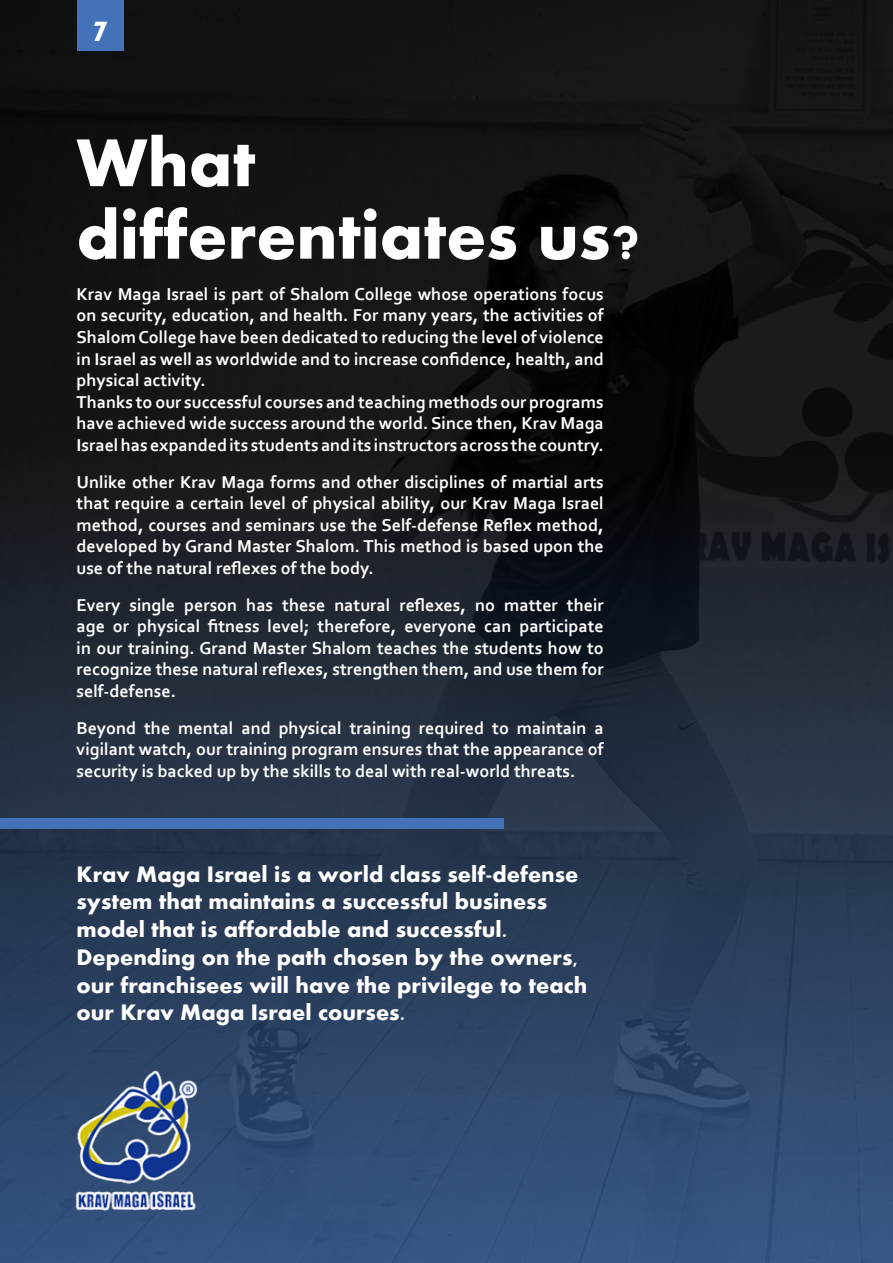
<style>
.page{position:relative;width:893px;height:1263px;background:#fff}
.page>*{position:absolute;margin:0;border:0;box-sizing:border-box;transform-origin:0 0}
.t1{font:700 70.05px/72.4px "Aharoni";color:#fff}
.t2{font:700 42.6px "Aharoni";color:#fff}
.t3{font:700 23.1px/27.8px "Aharoni";color:#fff}
.t4{font:700 18px/21.6px "Corbel";color:#fff;text-align:justify}
</style>
<div class="page">
<img style="left:0;top:0;width:893px;height:1263px">
<div style="left:0;top:819px;width:504px;height:10px;background:#4372b8"></div>
<img style="left:72px;top:1066px;width:129px;height:150px">
<div style="left:77px;top:0;width:47px;height:50px;background:#4372b8"></div>
<h2 class="t2" style="left:91px;top:1px;width:19px">7</h2>
<h1 class="t1" style="left:77px;top:126px;width:568px">What differentiates us?</h1>
<p class="t4" style="left:77px;top:283px;width:529px;text-align:left">Krav Maga Israel is part of Shalom College whose operations focus on security, education, and health. For many years, the activities of Shalom College have been dedicated to reducing the level of violence in Israel as well as worldwide and to increase confidence, health, and physical activity.<br>Thanks to our successful courses and teaching methods our programs have achieved wide success around the world. Since then, Krav Maga Israel has expanded its students and its instructors across the country.</p>
<p class="t4" style="left:77px;top:470px;width:529px">Unlike other Krav Maga forms and other disciplines of martial arts that require a certain level of physical ability, our Krav Maga Israel method, courses and seminars use the Self-defense Reflex method, developed by Grand Master Shalom. This method is based upon the use of the natural reflexes of the body.</p>
<p class="t4" style="left:77px;top:593px;width:529px">Every single person has these natural reflexes, no matter their age or physical fitness level; therefore, everyone can participate in our training. Grand Master Shalom teaches the students how to recognize these natural reflexes, strengthen them, and use them for self-defense.</p>
<p class="t4" style="left:77px;top:716px;width:529px">Beyond the mental and physical training required to maintain a vigilant watch, our training program ensures that the appearance of security is backed up by the skills to deal with real-world threats.</p>
<p class="t3" style="left:77px;top:860px;width:512px">Krav Maga Israel is a world class self-defense system that maintains a successful business model that is affordable and successful.<br>Depending on the path chosen by the owners, our franchisees will have the privilege to teach our Krav Maga Israel courses.</p>
</div>
